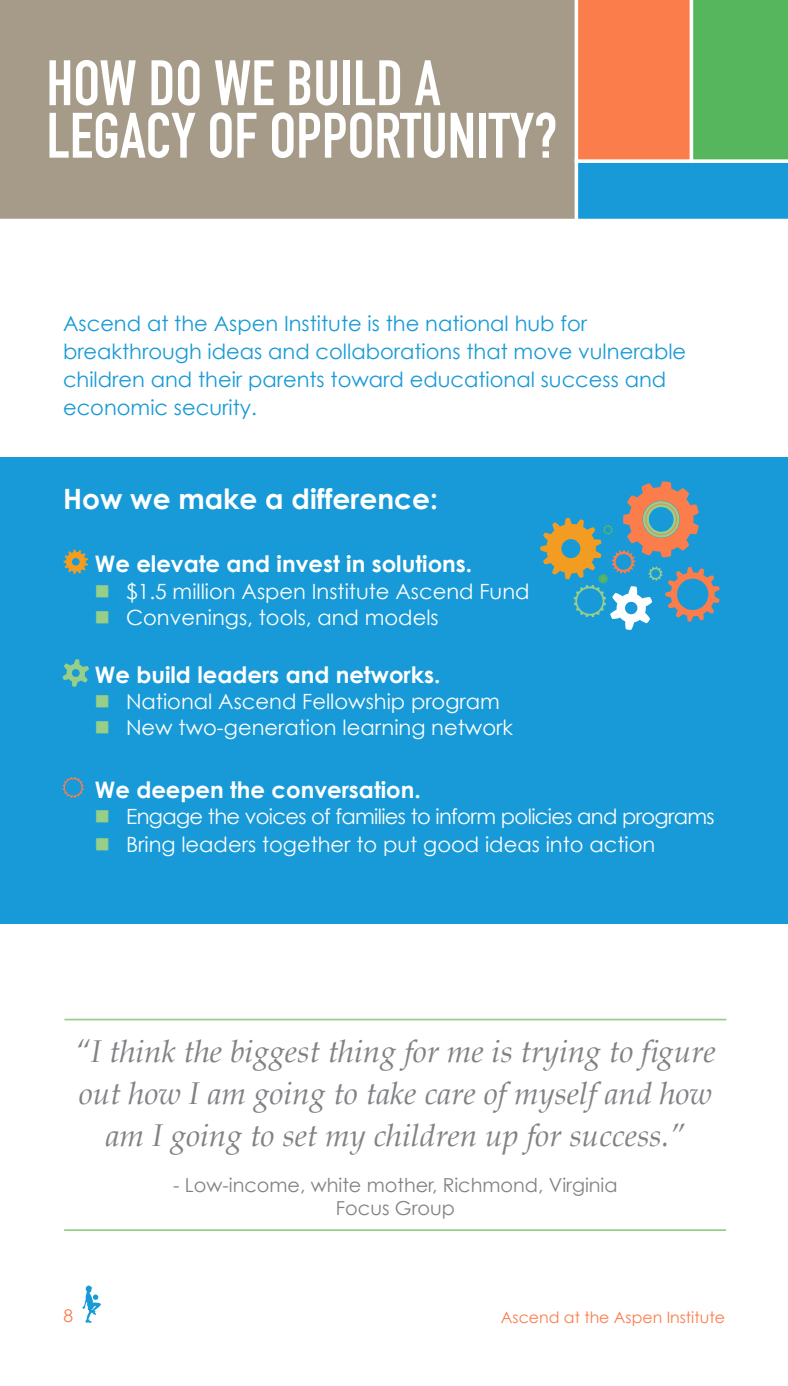
<style>
.page{position:relative;width:788px;height:1386px;background:#fff}
.page>*{position:absolute;margin:0;border:0;box-sizing:border-box;transform-origin:0 0}
.t1{font:63px "DIN Engschrift Std";color:#fff}
.quote_style{font:italic 31.5px/42px "Book Antiqua";color:#808285;text-align:center}
.intro_copy_-_12_16_b{font:700 28px "Century Gothic";color:#fff}
.intro_copy_-_12_16_b-2{font:700 22.75px "Century Gothic";color:#fff}
.t2{font:21px "Century Gothic";color:#fff}
.intro_copy_-_12_16_b-3{font:21px/28px "Century Gothic";color:#179ad7}
.t3{font:21px "Century Gothic";letter-spacing:-.03em;color:#fff}
.body_copy_-_11_13_bl{font:19.25px "Century Gothic";color:#808285}
.intro_copy_-_10_15_b{font:17.5px "Century Gothic";color:#fb7d4c}
.t4{font:15.75px "Century Gothic";color:#fb7d4c}
</style>
<div class="page">
<div style="left:0;top:457px;width:788px;height:467px;background:#179ad7"></div>
<svg style="left:82px;top:1285px;width:19px;height:38px"></svg>
<div style="left:0;top:0;width:574px;height:219px;background:#a59b88"></div>
<svg style="left:574px;top:0;width:214px;height:219px;background:#8c9c7c"></svg>
<hr style="left:64px;top:1019px;width:662px;height:1px;background:#97ce88">
<hr style="left:64px;top:1229px;width:662px;height:2px;background:#97ce88">
<svg style="left:540px;top:481px;width:179px;height:149px"></svg>
<svg style="left:63px;top:549px;width:25px;height:25px"></svg>
<svg style="left:62px;top:659px;width:27px;height:28px"></svg>
<svg style="left:63px;top:777px;width:21px;height:21px"></svg>
<p class="t1" style="left:46px;top:46px;width:395px">HOW DO WE BUILD A</p>
<p class="t1" style="left:46px;top:99px;width:512px">LEGACY OF OPPORTUNITY?</p>
<p class="intro_copy_-_12_16_b-3" style="left:63px;top:309px;width:624px">Ascend at the Aspen Institute is the national hub for breakthrough ideas and collaborations that move vulnerable children and their parents toward educational success and economic security.</p>
<p class="intro_copy_-_12_16_b" style="left:63px;top:481px;width:376px">How we make a difference:</p>
<p class="intro_copy_-_12_16_b-2" style="left:95px;top:550px;width:379px">We elevate and invest in solutions.</p>
<p class="t2" style="left:126px;top:578px;width:405px">$1.5 million Aspen Institute Ascend Fund</p>
<p class="t2" style="left:126px;top:604px;width:314px">Convenings, tools, and models</p>
<p class="intro_copy_-_12_16_b-2" style="left:95px;top:660px;width:347px">We build leaders and networks.</p>
<p class="t2" style="left:126px;top:688px;width:375px">National Ascend Fellowship program</p>
<p class="t2" style="left:126px;top:715px;width:388px">New two-generation learning network</p>
<p class="intro_copy_-_12_16_b-2" style="left:95px;top:775px;width:327px">We deepen the conversation.</p>
<p class="t3" style="left:126px;top:804px;width:590px">Engage the voices of families to inform policies and programs</p>
<p class="t2" style="left:126px;top:832px;width:530px">Bring leaders together to put good ideas into action</p>
<p class="quote_style" style="left:75px;top:1031px;width:642px">“I think the biggest thing for me is trying to figure out how I am going to take care of myself and how am I going to set my children up for success.”</p>
<p class="body_copy_-_11_13_bl" style="left:173px;top:1173px;width:446px">- Low-income, white mother, Richmond, Virginia</p>
<p class="body_copy_-_11_13_bl" style="left:336px;top:1196px;width:120px">Focus Group</p>
<p class="intro_copy_-_10_15_b" style="left:63px;top:1305px;width:11px">8</p>
<p class="t4" style="left:501px;top:1308px;width:225px">Ascend at the Aspen Institute</p>
</div>
